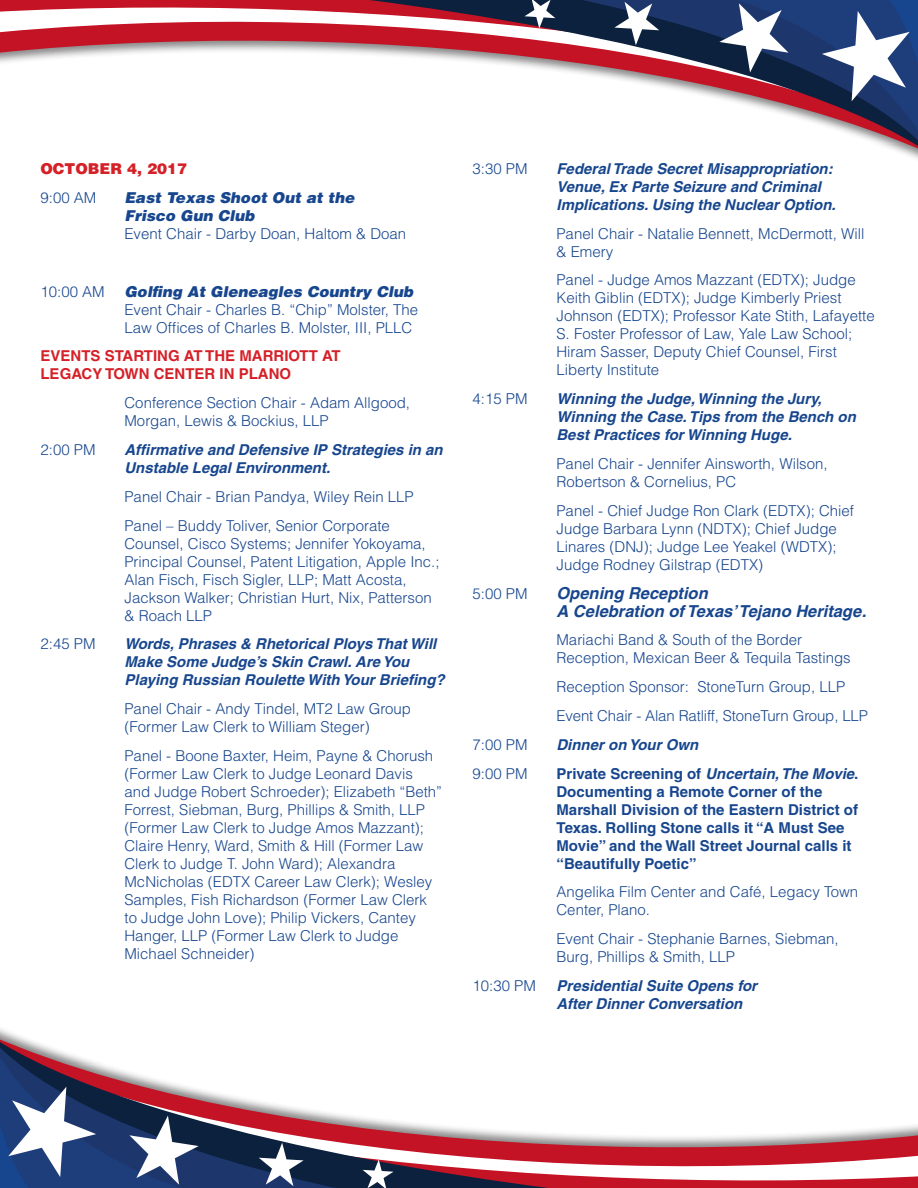
<style>
.page{position:relative;width:918px;height:1188px;background:#fff}
.page>*{position:absolute;margin:0;border:0;box-sizing:border-box;transform-origin:0 0}
.t1{font:italic 700 16.5px/18px "Helvetica";color:#17468e}
.t2{font:300 15px/18px "Helvetica";color:#17468e}
.t3{font:italic 700 15px/18px "Helvetica";color:#17468e}
.t4{font:700 15px/18px "Helvetica";color:#17468e}
.t5{font:italic 900 15px/18px "Helvetica";color:#17468e}
.t6{font:700 15px/18px "Helvetica";color:#d52027}
.t7{font:900 15px "Helvetica";color:#d52027}
.s1{font-style:italic}
</style>
<div class="page">
<svg style="left:0;top:0;width:267px;height:63px"></svg>
<svg style="left:267px;top:0;width:219px;height:62px"></svg>
<svg style="left:486px;top:0;width:184px;height:88px"></svg>
<svg style="left:614px;top:2px;width:45px;height:43px"></svg>
<svg style="left:524px;top:0;width:31px;height:28px"></svg>
<svg style="left:670px;top:0;width:248px;height:155px"></svg>
<svg style="left:651px;top:1125px;width:267px;height:63px"></svg>
<svg style="left:432px;top:1125px;width:219px;height:63px"></svg>
<svg style="left:248px;top:1100px;width:184px;height:88px"></svg>
<svg style="left:259px;top:1143px;width:45px;height:43px"></svg>
<svg style="left:363px;top:1160px;width:31px;height:28px"></svg>
<svg style="left:0;top:1033px;width:248px;height:155px"></svg>
<p class="t7" style="left:40px;top:159px;width:148px">OCTOBER 4, 2017</p>
<p class="t2" style="left:40px;top:188px;width:57px">9:00 AM</p>
<p class="t5" style="left:124px;top:188px;width:231px">East Texas Shoot Out at the<br>Frisco Gun Club</p>
<p class="t2" style="left:124px;top:224px;width:283px">Event Chair - Darby Doan, Haltom &amp; Doan</p>
<p class="t2" style="left:40px;top:282px;width:66px">10:00 AM</p>
<p class="t5" style="left:124px;top:282px;width:290px">Golfing At Gleneagles Country Club</p>
<p class="t2" style="left:124px;top:300px;width:295px">Event Chair - Charles B. “Chip” Molster, The<br>Law Offices of Charles B. Molster, III, PLLC</p>
<p class="t6" style="left:40px;top:347px;width:302px">EVENTS STARTING AT THE MARRIOTT AT<br>LEGACY TOWN CENTER IN PLANO</p>
<p class="t2" style="left:124px;top:393px;width:287px">Conference Section Chair - Adam Allgood,<br>Morgan, Lewis &amp; Bockius, LLP</p>
<p class="t2" style="left:40px;top:440px;width:57px">2:00 PM</p>
<p class="t3" style="left:124px;top:440px;width:320px">Affirmative and Defensive IP Strategies in an<br>Unstable Legal Environment.</p>
<p class="t2" style="left:124px;top:482px;width:291px;line-height:28.8px">Panel Chair - Brian Pandya, Wiley Rein LLP<br>Panel – Buddy Toliver, Senior Corporate</p>
<p class="t2" style="left:124px;top:534px;width:317px">Counsel, Cisco Systems; Jennifer Yokoyama, Principal Counsel, Patent Litigation, Apple Inc.; Alan Fisch, Fisch Sigler, LLP; Matt Acosta, Jackson Walker; Christian Hurt, Nix, Patterson &amp; Roach LLP</p>
<p class="t2" style="left:40px;top:635px;width:57px">2:45 PM</p>
<p class="t3" style="left:124px;top:635px;width:322px">Words, Phrases &amp; Rhetorical Ploys That Will<br>Make Some Judge’s Skin Crawl. Are You<br>Playing Russian Roulette With Your Briefing?</p>
<p class="t2" style="left:124px;top:699px;width:288px">Panel Chair - Andy Tindel, MT2 Law Group (Former Law Clerk to William Steger)</p>
<p class="t2" style="left:124px;top:746px;width:319px">Panel - Boone Baxter, Heim, Payne &amp; Chorush (Former Law Clerk to Judge Leonard Davis and Judge Robert Schroeder); Elizabeth “Beth” Forrest, Siebman, Burg, Phillips &amp; Smith, LLP (Former Law Clerk to Judge Amos Mazzant); Claire Henry, Ward, Smith &amp; Hill (Former Law Clerk to Judge T. John Ward); Alexandra McNicholas (EDTX Career Law Clerk); Wesley Samples, Fish Richardson (Former Law Clerk to Judge John Love); Philip Vickers, Cantey Hanger, LLP (Former Law Clerk to Judge Michael Schneider)</p>
<p class="t2" style="left:472px;top:159px;width:57px">3:30 PM</p>
<p class="t3" style="left:556px;top:159px;width:281px">Federal Trade Secret Misappropriation:<br>Venue, Ex Parte Seizure and Criminal<br>Implications. Using the Nuclear Option.</p>
<p class="t2" style="left:556px;top:224px;width:309px">Panel Chair - Natalie Bennett, McDermott, Will &amp; Emery</p>
<p class="t2" style="left:556px;top:271px;width:320px">Panel - Judge Amos Mazzant (EDTX); Judge Keith Giblin (EDTX); Judge Kimberly Priest Johnson (EDTX); Professor Kate Stith, Lafayette S. Foster Professor of Law, Yale Law School; Hiram Sasser, Deputy Chief Counsel, First Liberty Institute</p>
<p class="t2" style="left:472px;top:389px;width:57px">4:15 PM</p>
<p class="t3" style="left:556px;top:390px;width:301px">Winning the Judge, Winning the Jury,<br>Winning the Case. Tips from the Bench on<br>Best Practices for Winning Huge.</p>
<p class="t2" style="left:556px;top:454px;width:273px">Panel Chair - Jennifer Ainsworth, Wilson,<br>Robertson &amp; Cornelius, PC</p>
<p class="t2" style="left:556px;top:501px;width:299px">Panel - Chief Judge Ron Clark (EDTX); Chief Judge Barbara Lynn (NDTX); Chief Judge Linares (DNJ); Judge Lee Yeakel (WDTX); Judge Rodney Gilstrap (EDTX)</p>
<p class="t2" style="left:472px;top:584px;width:57px">5:00 PM</p>
<p class="t1" style="left:556px;top:584px;width:311px">Opening Reception<br>A Celebration of Texas’ Tejano Heritage.</p>
<p class="t2" style="left:556px;top:631px;width:296px">Mariachi Band &amp; South of the Border<br>Reception, Mexican Beer &amp; Tequila Tastings</p>
<p class="t2" style="left:556px;top:672px;width:313px;line-height:28.8px">Reception Sponsor: StoneTurn Group, LLP<br>Event Chair - Alan Ratliff, StoneTurn Group, LLP</p>
<p class="t2" style="left:472px;top:735px;width:57px">7:00 PM</p>
<p class="t3" style="left:556px;top:735px;width:143px">Dinner on Your Own</p>
<p class="t2" style="left:472px;top:764px;width:57px">9:00 PM</p>
<p class="t4" style="left:556px;top:764px;width:303px">Private Screening of <span class="s1">Uncertain, The Movie</span>.<br>Documenting a Remote Corner of the Marshall Division of the Eastern District of Texas. Rolling Stone calls it “A Must See Movie” and the Wall Street Journal calls it “Beautifully Poetic”</p>
<p class="t2" style="left:556px;top:883px;width:303px">Angelika Film Center and Café, Legacy Town<br>Center, Plano.</p>
<p class="t2" style="left:556px;top:929px;width:284px">Event Chair - Stephanie Barnes, Siebman,<br>Burg, Phillips &amp; Smith, LLP</p>
<p class="t2" style="left:472px;top:976px;width:65px">10:30 PM</p>
<p class="t3" style="left:556px;top:977px;width:202px">Presidential Suite Opens for<br>After Dinner Conversation</p>
</div>
